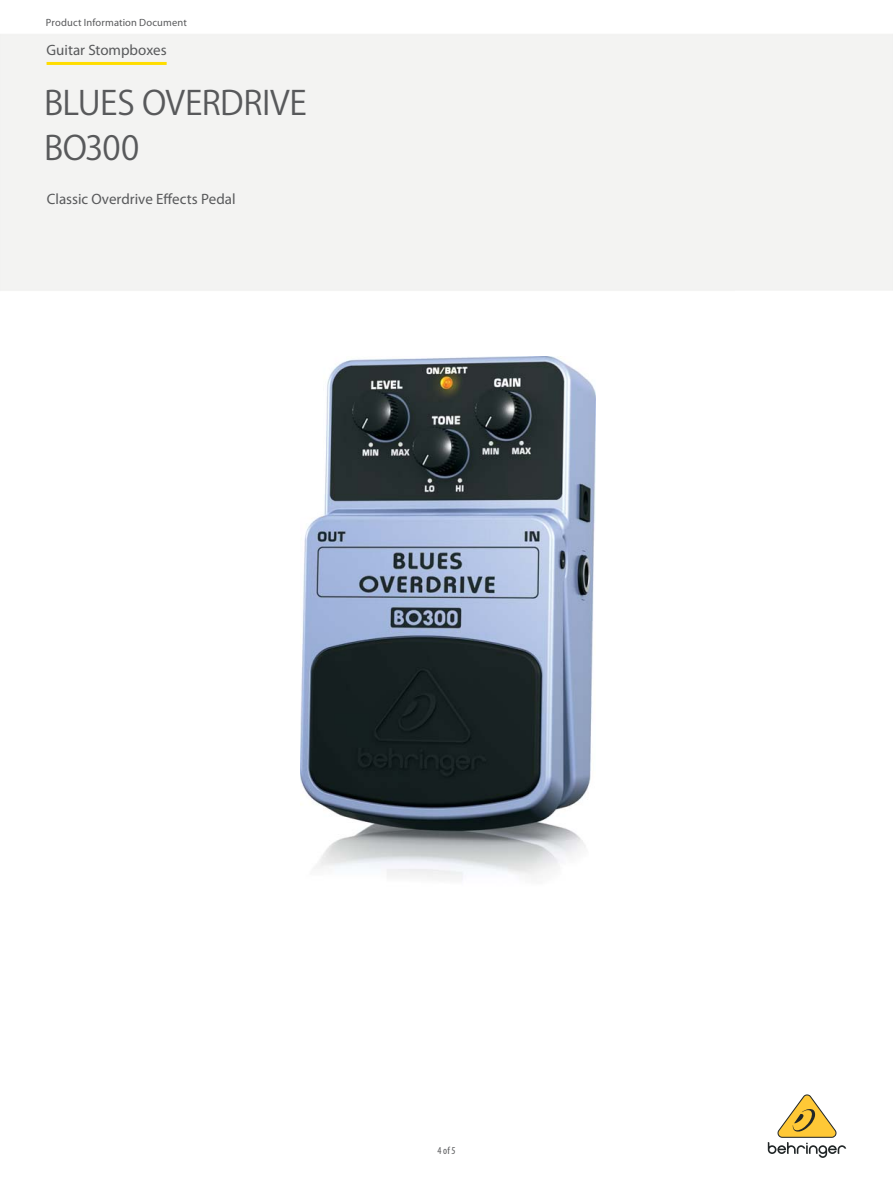
<style>
.page{position:relative;width:893px;height:1188px;background:#fff}
.page>*{position:absolute;margin:0;border:0;box-sizing:border-box;transform-origin:0 0}
.t1{font:33px/44.8px "Koz Go Pro Regular 90 pv RKSJ H";letter-spacing:-.01em;color:#58595b}
.t2{font:15px "Myriad Pro";color:#58595b}
.t3{font:10.5px "Myriad Pro";letter-spacing:.015em;color:#58595b}
.t4{font:condensed 10.5px "Myriad Pro";color:#58595b}
</style>
<div class="page">
<svg style="left:768px;top:1094px;width:78px;height:64px"></svg>
<hr style="left:47px;top:62px;width:120px;height:3px;background:#fd0">
<img style="left:300px;top:356px;width:295px;height:529px">
<p class="t3" style="left:46px;top:18px;width:142px">Product Information Document</p>
<p class="t2" style="left:47px;top:44px;width:122px">Guitar Stompboxes</p>
<h1 class="t1" style="left:44px;top:85px;width:264px">BLUES OVERDRIVE<br>BO300</h1>
<p class="t2" style="left:47px;top:193px;width:190px">Classic Overdrive Effects Pedal</p>
<p class="t4" style="left:437px;top:1147px;width:20px">4 of 5</p>
</div>
